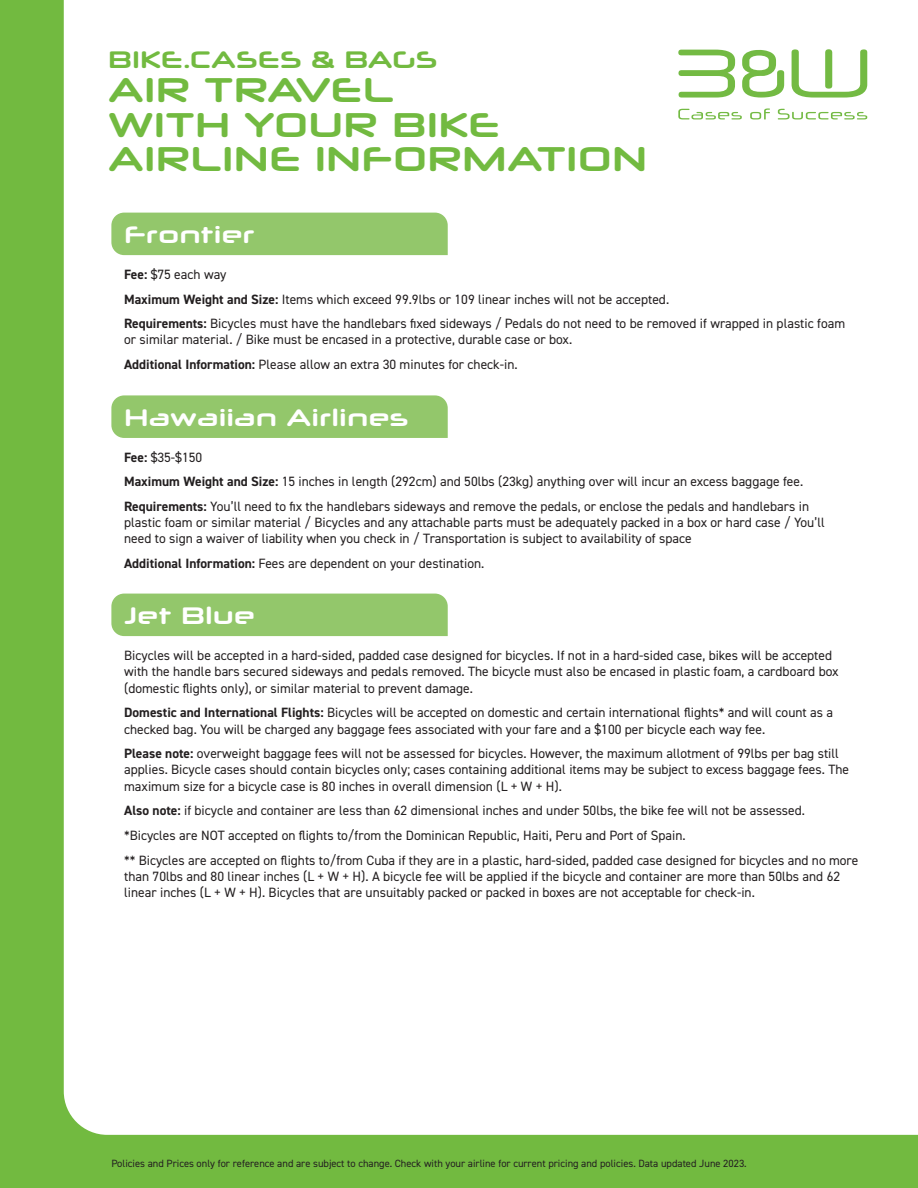
<style>
.page{position:relative;width:918px;height:1188px;background:#72ba40}
.page>*{position:absolute;margin:0;border:0;box-sizing:border-box;transform-origin:0 0}
.t1{font:700 34.5px/34.5px "Neuropol X Rg";letter-spacing:.005em;color:#72ba40}
.t2{font:700 24px "Neuropol X Rg";color:#fff}
.t3{font:700 24px "Neuropol X Rg";color:#72ba40}
.t4{font:13.5px/24.8px "DIN2014";color:#231f20}
.t5{font:10.5px "DIN2014";color:#231f20}
.s1{font-weight:700}
</style>
<div class="page">
<div style="left:64px;top:0;width:854px;height:1135px;background:#fff"></div>
<div style="left:111px;top:268px;width:754px;height:125px;background:#fff"></div>
<div style="left:111px;top:451px;width:718px;height:177px;background:#fff"></div>
<div style="left:111px;top:650px;width:754px;height:377px;background:#fff"></div>
<svg style="left:678px;top:109px;width:64px;height:10px"></svg>
<svg style="left:750px;top:108px;width:20px;height:12px"></svg>
<svg style="left:778px;top:109px;width:89px;height:10px"></svg>
<svg style="left:678px;top:50px;width:57px;height:48px"></svg>
<svg style="left:792px;top:49px;width:75px;height:49px"></svg>
<svg style="left:742px;top:50px;width:42px;height:48px"></svg>
<div style="left:111px;top:213px;width:337px;height:42px;background:#93c76b"></div>
<div style="left:111px;top:395px;width:337px;height:43px;background:#93c76b"></div>
<div style="left:111px;top:594px;width:337px;height:42px;background:#93c76b"></div>
<h2 class="t3" style="left:108px;top:47px;width:331px">BIKE.CASES &amp; BAGS</h2>
<h1 class="t1" style="left:108px;top:72px;width:541px">AIR TRAVEL<br>WITH YOUR BIKE<br>AIRLINE INFORMATION</h1>
<h2 class="t2" style="left:124px;top:222px;width:132px">Frontier</h2>
<p class="t4" style="left:124px;top:262px;width:723px"><span class="s1">Fee:</span> $75 each way<br><span class="s1">Maximum Weight and Size:</span> Items which exceed 99.9lbs or 109 linear inches will not be accepted.<br><span class="s1">Requirements:</span> Bicycles must have the handlebars fixed sideways / Pedals do not need to be removed if wrapped in plastic foam</p>
<p class="t4" style="left:124px;top:328px;width:450px">or similar material. / Bike must be encased in a protective, durable case or box.<br><span class="s1">Additional Information:</span> Please allow an extra 30 minutes for check-in.</p>
<h2 class="t2" style="left:124px;top:405px;width:286px">Hawaiian Airlines</h2>
<p class="t4" style="left:124px;top:445px;width:687px"><span class="s1">Fee:</span> $35-$150<br><span class="s1">Maximum Weight and Size:</span> 15 inches in length (292cm) and 50lbs (23kg) anything over will incur an excess baggage fee.<br><span class="s1">Requirements:</span> You’ll need to fix the handlebars sideways and remove the pedals, or enclose the pedals and handlebars in</p>
<p class="t4" style="left:124px;top:515px;width:702px;line-height:16.2px">plastic foam or similar material / Bicycles and any attachable parts must be adequately packed in a box or hard case / You’ll need to sign a waiver of liability when you check in / Transportation is subject to availability of space</p>
<p class="t4" style="left:124px;top:552px;width:362px"><span class="s1">Additional Information:</span> Fees are dependent on your destination.</p>
<h2 class="t2" style="left:124px;top:603px;width:132px">Jet Blue</h2>
<p class="t4" style="left:124px;top:648px;width:716px;line-height:16.2px">Bicycles will be accepted in a hard-sided, padded case designed for bicycles. If not in a hard-sided case, bikes will be accepted with the handle bars secured sideways and pedals removed. The bicycle must also be encased in plastic foam, a cardboard box (domestic flights only), or similar material to prevent damage.</p>
<p class="t4" style="left:124px;top:705px;width:710px;line-height:16.2px"><span class="s1">Domestic and International Flights:</span> Bicycles will be accepted on domestic and certain international flights* and will count as a checked bag. You will be charged any baggage fees associated with your fare and a $100 per bicycle each way fee.</p>
<p class="t4" style="left:124px;top:746px;width:726px;line-height:16.2px"><span class="s1">Please note:</span> overweight baggage fees will not be assessed for bicycles. However, the maximum allotment of 99lbs per bag still applies. Bicycle cases should contain bicycles only; cases containing additional items may be subject to excess baggage fees. The maximum size for a bicycle case is 80 inches in overall dimension (L + W + H).</p>
<p class="t4" style="left:124px;top:799px;width:736px"><span class="s1">Also note:</span> if bicycle and container are less than 62 dimensional inches and under 50lbs, the bike fee will not be assessed. *Bicycles are NOT accepted on flights to/from the Dominican Republic, Haiti, Peru and Port of Spain.<br>** Bicycles are accepted on flights to/from Cuba if they are in a plastic, hard-sided, padded case designed for bicycles and no more</p>
<p class="t4" style="left:124px;top:869px;width:718px;line-height:16.2px">than 70lbs and 80 linear inches (L + W + H). A bicycle fee will be applied if the bicycle and container are more than 50lbs and 62 linear inches (L + W + H). Bicycles that are unsuitably packed or packed in boxes are not acceptable for check-in.</p>
<p class="t5" style="left:111px;top:1158px;width:637px">Policies and Prices only for reference and are subject to change. Check with your airline for current pricing and policies. Data updated June 2023.</p>
</div>
